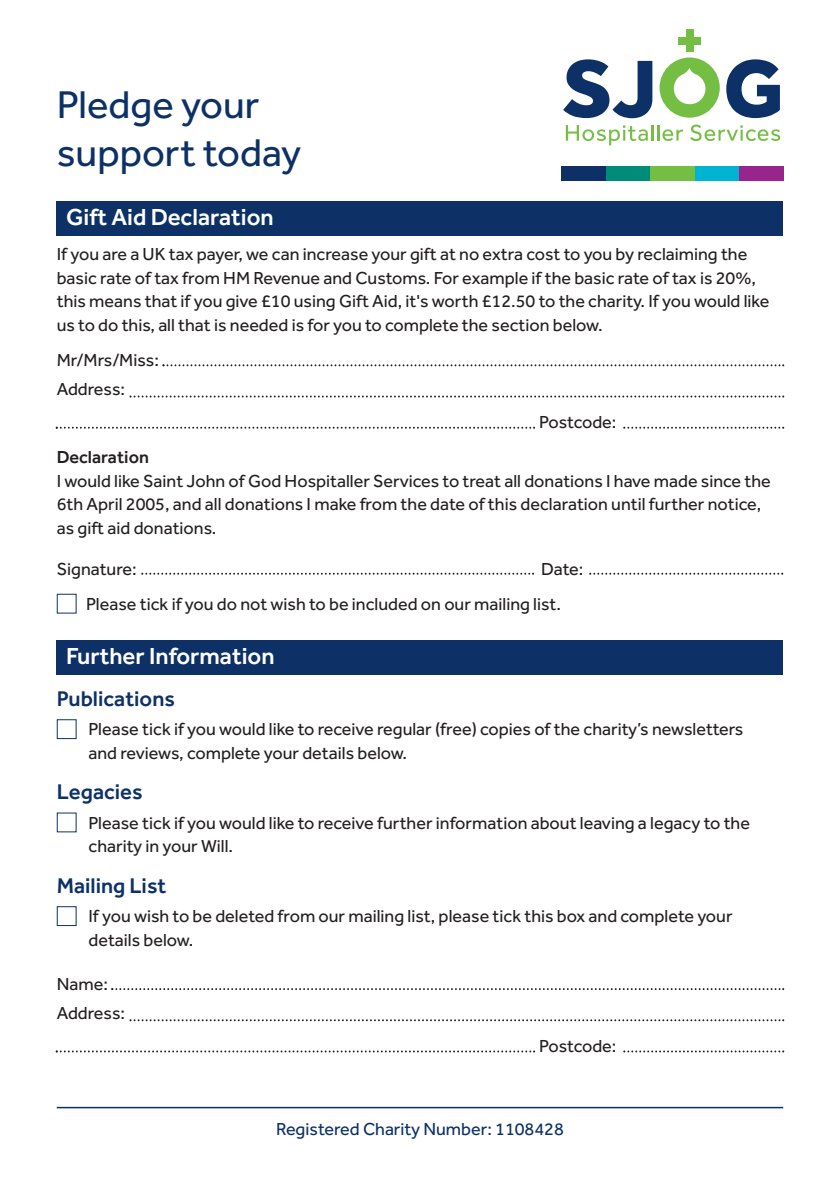
<style>
.page{position:relative;width:840px;height:1191px;background:#fff}
.page>*{position:absolute;margin:0;border:0;box-sizing:border-box;transform-origin:0 0}
.t1{font:40px/48px "Effra";color:#0d3166}
.t2{font:500 24px "Effra";color:#fff}
.t3{font:500 22px "Effra";color:#0d3166}
.t4{font:18px/23.6px "Effra";color:#231f20}
.t5{font:18px "Effra";color:#0d3166}
.t6{font:500 18px "Effra";color:#231f20}
</style>
<div class="page">
<svg style="left:563px;top:59px;width:89px;height:59px"></svg>
<svg style="left:726px;top:59px;width:53px;height:59px"></svg>
<div style="left:659px;top:57px;width:60px;height:61px;background:#74bf43;border-radius:50%"></div>
<svg style="left:673px;top:68px;width:32px;height:37px"></svg>
<svg style="left:565px;top:125px;width:88px;height:20px"></svg>
<hr style="left:656px;top:125px;width:3px;height:16px;background:#74bf43">
<svg style="left:662px;top:129px;width:21px;height:12px"></svg>
<svg style="left:690px;top:125px;width:89px;height:16px"></svg>
<div style="left:685px;top:30px;width:8px;height:22px;background:#74bf43"></div>
<div style="left:678px;top:37px;width:22px;height:8px;background:#74bf43"></div>
<div style="left:561px;top:166px;width:44px;height:15px;background:#0d3166"></div>
<div style="left:605px;top:166px;width:45px;height:15px;background:#008c78"></div>
<div style="left:694px;top:166px;width:45px;height:15px;background:#00b4d1"></div>
<div style="left:650px;top:166px;width:44px;height:15px;background:#74bf43"></div>
<div style="left:739px;top:166px;width:44px;height:15px;background:#98258e"></div>
<div style="left:57px;top:201px;width:725px;height:34px;background:#0d3166"></div>
<div style="left:57px;top:640px;width:725px;height:34px;background:#0d3166"></div>
<svg style="left:162px;top:364px;width:621px;height:2px"></svg>
<svg style="left:129px;top:395px;width:654px;height:2px"></svg>
<svg style="left:623px;top:427px;width:160px;height:2px"></svg>
<svg style="left:56px;top:427px;width:478px;height:2px"></svg>
<svg style="left:111px;top:988px;width:672px;height:2px"></svg>
<svg style="left:129px;top:1019px;width:654px;height:2px"></svg>
<svg style="left:623px;top:1050px;width:160px;height:2px"></svg>
<svg style="left:56px;top:1050px;width:478px;height:2px"></svg>
<svg style="left:141px;top:573px;width:392px;height:2px"></svg>
<svg style="left:589px;top:573px;width:193px;height:2px"></svg>
<div style="left:57px;top:594px;width:20px;height:19px;border:1px solid #0d3166"></div>
<div style="left:57px;top:719px;width:20px;height:20px;border:1px solid #0d3166"></div>
<div style="left:57px;top:906px;width:20px;height:20px;border:1px solid #0d3166"></div>
<hr style="left:57px;top:1106px;width:725px;height:2px;background:#0d3166">
<h1 class="t1" style="left:57px;top:80px;width:246px">Pledge your support today</h1>
<h2 class="t2" style="left:66px;top:203px;width:209px">Gift Aid Declaration</h2>
<p class="t4" style="left:57px;top:242px;width:713px">If you are a UK tax payer, we can increase your gift at no extra cost to you by reclaiming the basic rate of tax from HM Revenue and Customs. For example if the basic rate of tax is 20%, this means that if you give £10 using Gift Aid, it's worth £12.50 to the charity. If you would like us to do this, all that is needed is for you to complete the section below.</p>
<p class="t4" style="left:57px;top:345px;width:104px;line-height:29.2px">Mr/Mrs/Miss:<br>Address:</p>
<p class="t4" style="left:539px;top:410px;width:79px">Postcode:</p>
<p class="t6" style="left:57px;top:446px;width:94px">Declaration</p>
<p class="t4" style="left:57px;top:469px;width:715px">I would like Saint John of God Hospitaller Services to treat all donations I have made since the<br>6th April 2005, and all donations I make from the date of this declaration until further notice, as gift aid donations.</p>
<p class="t4" style="left:57px;top:556px;width:81px">Signature:</p>
<p class="t4" style="left:86px;top:551px;width:498px;line-height:35px;text-indent:455px">Date:<br>Please tick if you do not wish to be included on our mailing list.</p>
<h2 class="t2" style="left:66px;top:642px;width:210px">Further Information</h2>
<p class="t3" style="left:57px;top:685px;width:120px">Publications</p>
<p class="t4" style="left:88px;top:717px;width:656px">Please tick if you would like to receive regular (free) copies of the charity’s newsletters and reviews, complete your details below.</p>
<p class="t3" style="left:57px;top:779px;width:87px">Legacies</p>
<p class="t4" style="left:88px;top:810px;width:662px">Please tick if you would like to receive further information about leaving a legacy to the charity in your Will.</p>
<p class="t3" style="left:57px;top:872px;width:111px">Mailing List</p>
<p class="t4" style="left:88px;top:904px;width:645px">If you wish to be deleted from our mailing list, please tick this box and complete your details below.</p>
<p class="t4" style="left:57px;top:968px;width:70px;line-height:29.2px">Name:<br>Address:</p>
<p class="t4" style="left:539px;top:1034px;width:79px">Postcode:</p>
<p class="t5" style="left:276px;top:1117px;width:289px">Registered Charity Number: 1108428</p>
</div>
